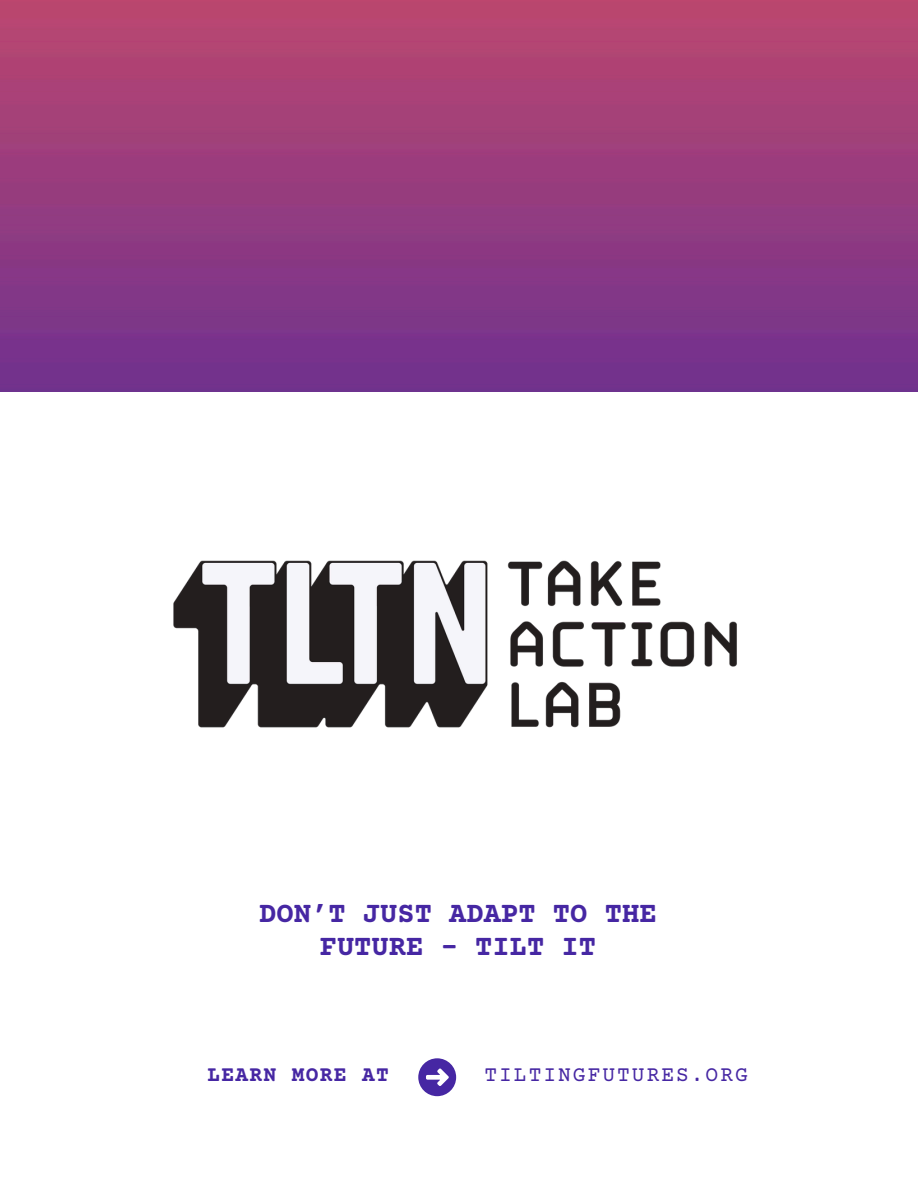
<style>
.page{position:relative;width:918px;height:1188px;background:#fff}
.page>*{position:absolute;margin:0;border:0;box-sizing:border-box;transform-origin:0 0}
.t1{font:700 28.8px/33.8px "Courier Prime";color:#4627a3;text-align:center}
.t2{font:21.3px "Courier Prime";letter-spacing:.095em;color:#4627a3}
.t3{font:700 21.3px "Courier Prime";letter-spacing:.06em;color:#4627a3}
</style>
<div class="page">
<img style="left:0;top:0;width:918px;height:392px">
<img style="left:173px;top:560px;width:564px;height:168px">
<svg style="left:418px;top:1058px;width:38px;height:38px"></svg>
<h1 class="t1" style="left:259px;top:898px;width:399px">DON’T JUST ADAPT TO THE<br>FUTURE – TILT IT</h1>
<h2 class="t3" style="left:207px;top:1065px;width:183px">LEARN MORE AT</h2>
<p class="t2" style="left:484px;top:1064px;width:265px">TILTINGFUTURES.ORG</p>
</div>
